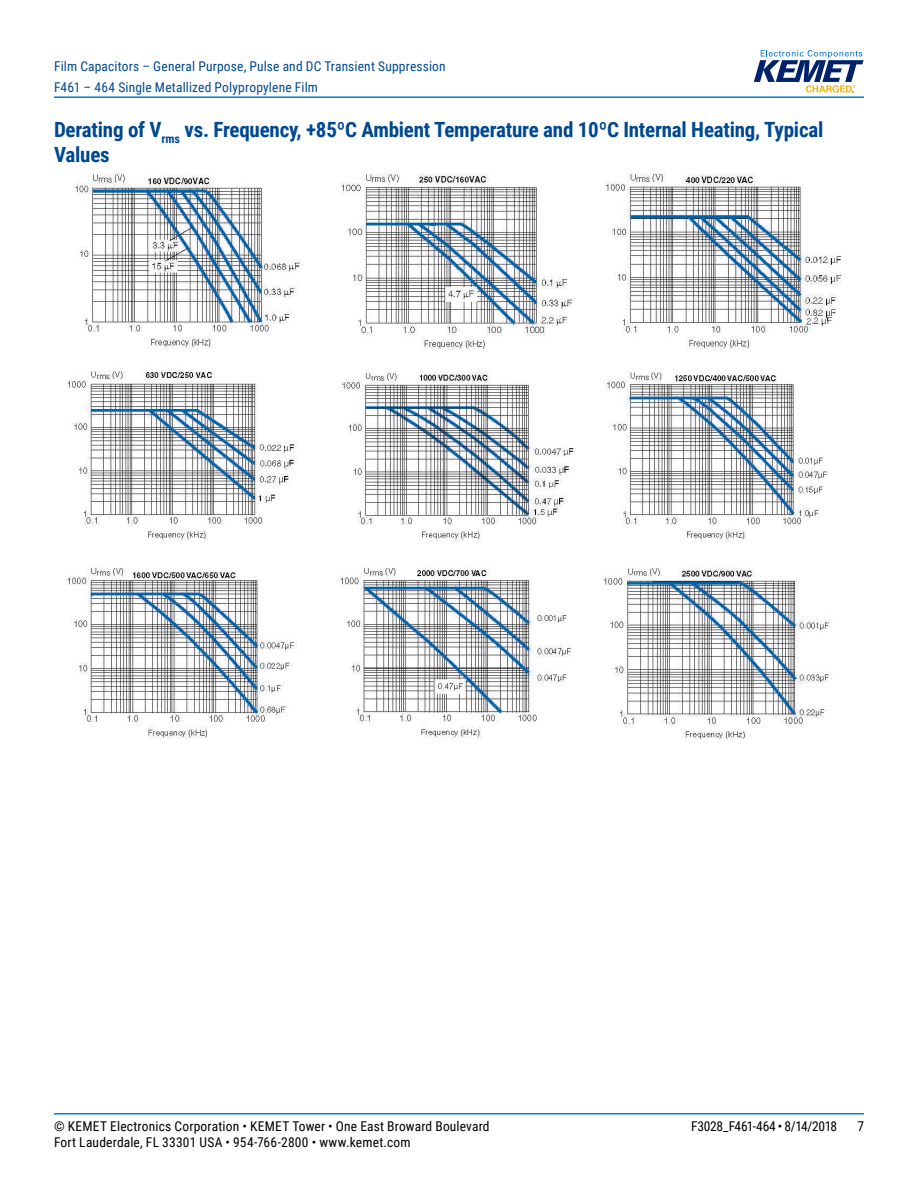
<style>
.page{position:relative;width:918px;height:1188px;background:#fff}
.page>*{position:absolute;margin:0;border:0;box-sizing:border-box;transform-origin:0 0}
.t1{font:700 21px/25.2px "Roboto Condensed";letter-spacing:-.01em;color:#004990}
.t2{font:13.5px "Roboto Condensed";letter-spacing:.015em;color:#000}
.t3{font:13.5px/21px "Roboto Condensed";letter-spacing:.01em;color:#004990}
.t4{font:13.5px "Roboto Condensed";letter-spacing:-.025em;color:#000}
</style>
<div class="page">
<hr style="left:54px;top:1113px;width:810px;height:2px;background:#007dc3">
<hr style="left:54px;top:96px;width:810px;height:2px;background:#007dc3">
<svg style="left:754px;top:50px;width:110px;height:43px"></svg>
<img style="left:67px;top:174px;width:774px;height:565px">
<p class="t3" style="left:54px;top:55px;width:393px">Film Capacitors – General Purpose, Pulse and DC Transient Suppression<br>F461 – 464 Single Metallized Polypropylene Film</p>
<h1 class="t1" style="left:54px;top:116px;width:771px">Derating of V<sub>rms</sub> vs. Frequency, +85ºC Ambient Temperature and 10ºC Internal Heating, Typical<br>Values</h1>
<p class="t2" style="left:54px;top:1116px;width:437px">© KEMET Electronics Corporation • KEMET Tower • One East Broward Boulevard</p>
<p class="t4" style="left:691px;top:1116px;width:147px">F3028_F461-464 • 8/14/2018</p>
<p class="t2" style="left:857px;top:1116px;width:8px">7</p>
<p class="t2" style="left:54px;top:1133px;width:358px">Fort Lauderdale, FL 33301 USA • 954-766-2800 • www.kemet.com</p>
</div>
